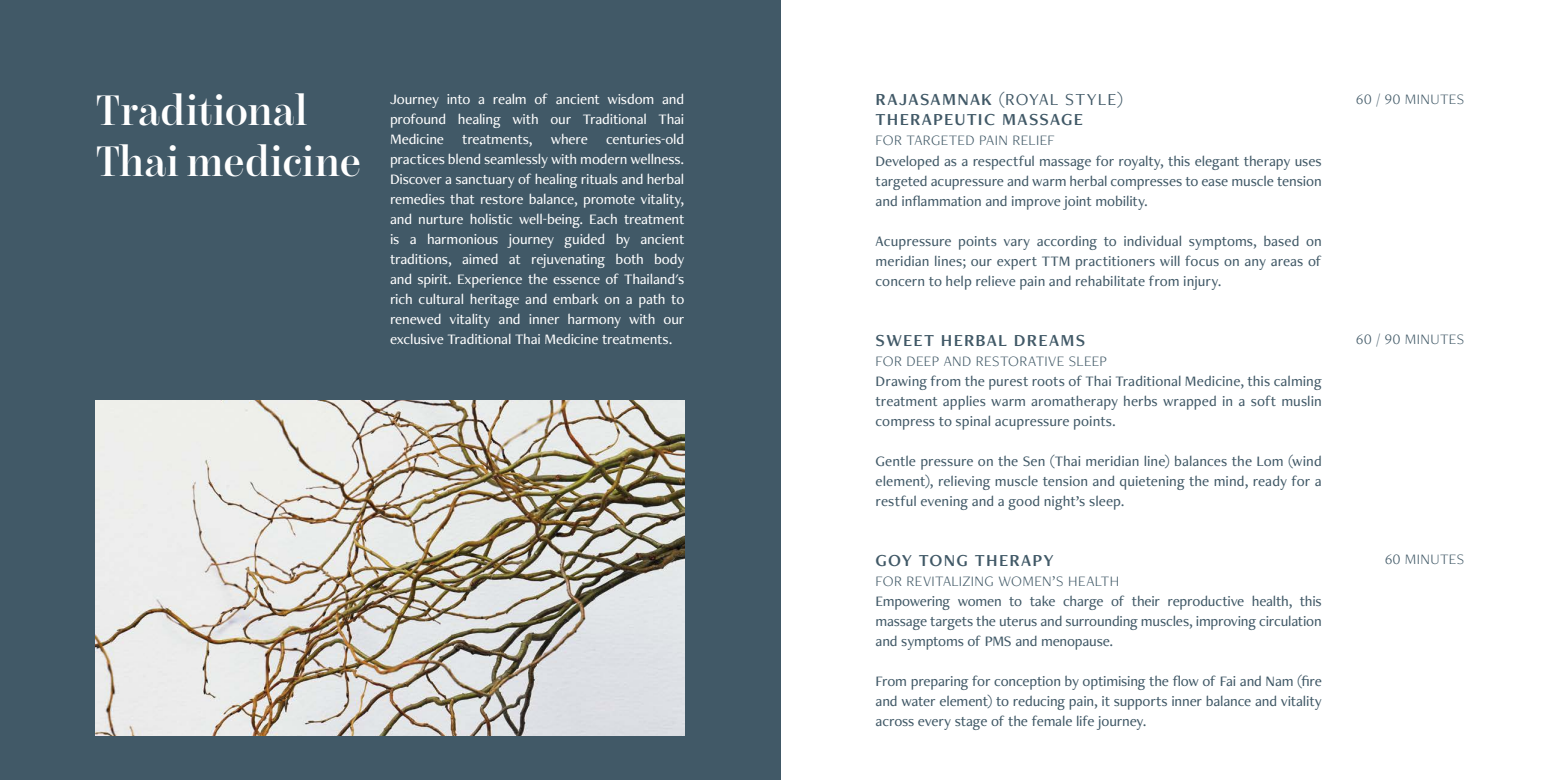
<style>
.page{position:relative;width:1560px;height:780px;background:#fff}
.page>*{position:absolute;margin:0;border:0;box-sizing:border-box;transform-origin:0 0}
.t1{font:600 42.5px/51px "Chamberi Display";letter-spacing:.005em;color:#fff}
.t2{font:17.5px "Freight Neo Pro Semi";letter-spacing:.065em;color:#415967}
.t3{font:17.5px "Freight Neo Pro";letter-spacing:.065em;color:#415967}
.t4{font:500 15px/20px "Freight Neo Pro";letter-spacing:-.005em;color:#415967;text-align:justify}
.t5{font:500 15px/20px "Freight Neo Pro";letter-spacing:-.015em;color:#fff;text-align:justify}
.t6{font:300 15px "Freight Neo Pro";letter-spacing:.025em;color:#415967}
.s1{font-family:"Freight Neo Pro Semi"}
</style>
<div class="page">
<div style="left:0;top:0;width:780px;height:780px;background:#415967"></div>
<img style="left:96px;top:400px;width:588px;height:336px">
<h1 class="t1" style="left:96px;top:82px;width:267px">Traditional<br>Thai medicine</h1>
<p class="t3" style="left:875px;top:88px;width:249px"><span class="s1">RAJASAMNAK</span> (ROYAL STYLE)</p>
<p class="t5" style="left:390px;top:88px;width:296px">Journey into a realm of ancient wisdom and profound healing with our Traditional Thai Medicine treatments, where centuries-old practices blend seamlessly with modern wellness.<br>Discover a sanctuary of healing rituals and herbal remedies that restore balance, promote vitality, and nurture holistic well-being. Each treatment is a harmonious journey guided by ancient traditions, aimed at rejuvenating both body and spirit. Experience the essence of Thailand's rich cultural heritage and embark on a path to renewed vitality and inner harmony with our exclusive Traditional Thai Medicine treatments.</p>
<p class="t2" style="left:875px;top:108px;width:209px">THERAPEUTIC MASSAGE</p>
<p class="t6" style="left:875px;top:130px;width:181px">FOR TARGETED PAIN RELIEF</p>
<p class="t4" style="left:875px;top:150px;width:447px">Developed as a respectful massage for royalty, this elegant therapy uses targeted acupressure and warm herbal compresses to ease muscle tension and inflammation and improve joint mobility.</p>
<p class="t4" style="left:875px;top:230px;width:447px">Acupressure points vary according to individual symptoms, based on meridian lines; our expert TTM practitioners will focus on any areas of concern to help relieve pain and rehabilitate from injury.</p>
<p class="t2" style="left:875px;top:328px;width:211px">SWEET HERBAL DREAMS</p>
<p class="t6" style="left:875px;top:350px;width:233px">FOR DEEP AND RESTORATIVE SLEEP</p>
<p class="t4" style="left:875px;top:370px;width:447px">Drawing from the purest roots of Thai Traditional Medicine, this calming treatment applies warm aromatherapy herbs wrapped in a soft muslin compress to spinal acupressure points.</p>
<p class="t4" style="left:875px;top:450px;width:447px">Gentle pressure on the Sen (Thai meridian line) balances the Lom (wind element), relieving muscle tension and quietening the mind, ready for a restful evening and a good night’s sleep.</p>
<p class="t2" style="left:875px;top:548px;width:179px">GOY TONG THERAPY</p>
<p class="t6" style="left:875px;top:570px;width:245px">FOR REVITALIZING WOMEN’S HEALTH</p>
<p class="t4" style="left:875px;top:590px;width:447px">Empowering women to take charge of their reproductive health, this massage targets the uterus and surrounding muscles, improving circulation and symptoms of PMS and menopause.</p>
<p class="t4" style="left:875px;top:670px;width:448px">From preparing for conception by optimising the flow of Fai and Nam (fire and water element) to reducing pain, it supports inner balance and vitality across every stage of the female life journey.</p>
<p class="t6" style="left:1355px;top:89px;width:110px">60 / 90 MINUTES</p>
<p class="t6" style="left:1355px;top:329px;width:110px">60 / 90 MINUTES</p>
<p class="t6" style="left:1384px;top:549px;width:81px">60 MINUTES</p>
</div>
